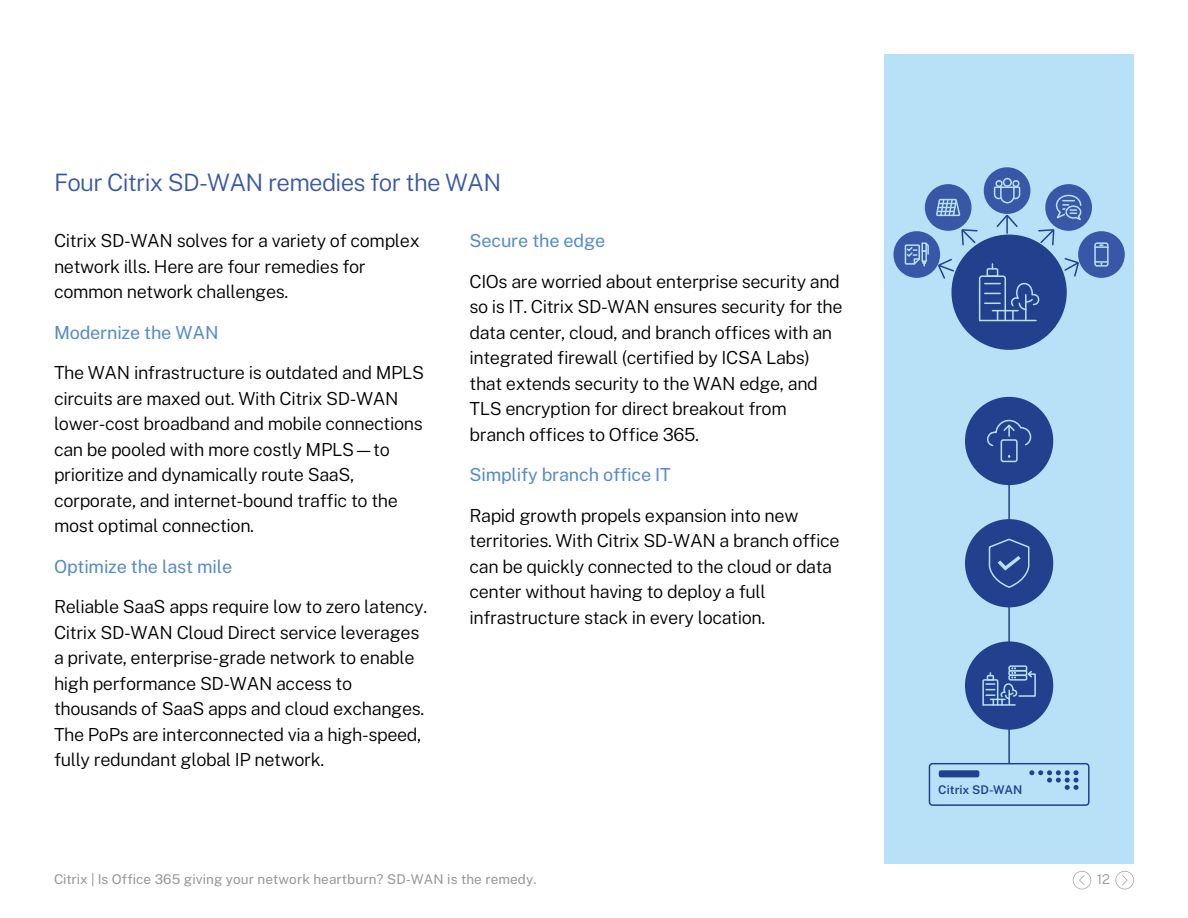
<style>
.page{position:relative;width:1188px;height:918px;background:#fff}
.page>*{position:absolute;margin:0;border:0;box-sizing:border-box;transform-origin:0 0}
.t1{font:300 24px "Public Sans";letter-spacing:-.03em;color:#3857a7}
.t2{font:300 18px/25.5px "Public Sans";letter-spacing:-.02em;color:#000}
.t3{font:18px "Public Sans";letter-spacing:-.01em;color:#568bc8}
.t4{font:13.5px "Public Sans";letter-spacing:.005em;color:#979797}
.t5{font:300 13.5px "Public Sans";color:#979797}
.t6{font:600 12px "Public Sans";color:#22408d}
</style>
<div class="page">
<div style="left:884px;top:54px;width:250px;height:810px;background:#b8e1f8"></div>
<div style="left:951px;top:235px;width:116px;height:115px;background:#22408d;border-radius:50%"></div>
<div style="left:984px;top:167px;width:46px;height:47px;background:#3857a7;border-radius:50%"></div>
<div style="left:893px;top:231px;width:47px;height:47px;background:#3857a7;border-radius:50%"></div>
<div style="left:1045px;top:184px;width:47px;height:47px;background:#3857a7;border-radius:50%"></div>
<div style="left:1078px;top:231px;width:47px;height:47px;background:#3857a7;border-radius:50%"></div>
<div style="left:1094px;top:242px;width:15px;height:25px;border:2px solid #b8e1f8;border-radius:2px"></div>
<svg style="left:1095px;top:261px;width:13px;height:5px"></svg>
<svg style="left:1095px;top:244px;width:13px;height:4px"></svg>
<div style="left:1003px;top:178px;width:9px;height:9px;border:2px solid #b8e1f8;border-radius:50%"></div>
<div style="left:1012px;top:180px;width:8px;height:7px;border:2px solid #b8e1f8;border-radius:50%"></div>
<div style="left:996px;top:180px;width:7px;height:7px;border:2px solid #b8e1f8;border-radius:50%"></div>
<svg style="left:904px;top:183px;width:179px;height:139px"></svg>
<hr style="left:1008px;top:482px;width:2px;height:282px;background:#22408d">
<div style="left:965px;top:519px;width:88px;height:88px;background:#22408d;border-radius:50%"></div>
<svg style="left:988px;top:538px;width:42px;height:50px"></svg>
<div style="left:965px;top:641px;width:88px;height:89px;background:#22408d;border-radius:50%"></div>
<div style="left:1008px;top:665px;width:19px;height:6px;border:2px solid #b8e1f8;border-radius:2px"></div>
<svg style="left:982px;top:667px;width:54px;height:39px"></svg>
<div style="left:965px;top:397px;width:88px;height:88px;background:#22408d;border-radius:50%"></div>
<div style="left:1001px;top:439px;width:17px;height:23px;border:2px solid #b8e1f8;border-radius:2px"></div>
<svg style="left:987px;top:419px;width:44px;height:28px"></svg>
<div style="left:929px;top:763px;width:161px;height:43px;border:2px solid #22408d;border-radius:3px"></div>
<div style="left:939px;top:770px;width:40px;height:7px;background:#22408d;border-radius:2px"></div>
<svg style="left:1029px;top:770px;width:50px;height:20px"></svg>
<svg style="left:1073px;top:871px;width:18px;height:18px"></svg>
<svg style="left:1116px;top:871px;width:18px;height:18px"></svg>
<h1 class="t1" style="left:54px;top:164px;width:449px">Four Citrix SD-WAN remedies for the WAN</h1>
<p class="t2" style="left:54px;top:227px;width:367px">Citrix SD-WAN solves for a variety of complex network ills. Here are four remedies for common network challenges.</p>
<p class="t3" style="left:54px;top:319px;width:166px">Modernize the WAN</p>
<p class="t2" style="left:54px;top:359px;width:372px">The WAN infrastructure is outdated and MPLS circuits are maxed out. With Citrix SD-WAN lower-cost broadband and mobile connections can be pooled with more costly MPLS—to prioritize and dynamically route SaaS, corporate, and internet-bound traffic to the most optimal connection.</p>
<p class="t3" style="left:54px;top:553px;width:180px">Optimize the last mile</p>
<p class="t2" style="left:54px;top:593px;width:375px">Reliable SaaS apps require low to zero latency.<br>Citrix SD-WAN Cloud Direct service leverages a private, enterprise-grade network to enable high performance SD-WAN access to thousands of SaaS apps and cloud exchanges.<br>The PoPs are interconnected via a high-speed, fully redundant global IP network.</p>
<p class="t3" style="left:470px;top:227px;width:137px">Secure the edge</p>
<p class="t2" style="left:470px;top:267px;width:375px">CIOs are worried about enterprise security and so is IT. Citrix SD-WAN ensures security for the data center, cloud, and branch offices with an integrated firewall (certified by ICSA Labs) that extends security to the WAN edge, and TLS encryption for direct breakout from branch offices to Office 365.</p>
<p class="t3" style="left:470px;top:461px;width:203px">Simplify branch office IT</p>
<p class="t2" style="left:470px;top:501px;width:372px">Rapid growth propels expansion into new territories. With Citrix SD-WAN a branch office can be quickly connected to the cloud or data center without having to deploy a full infrastructure stack in every location.</p>
<p class="t6" style="left:938px;top:781px;width:85px">Citrix SD-WAN</p>
<p class="t4" style="left:54px;top:869px;width:484px">Citrix | Is Office 365 giving your network heartburn? SD-WAN is the remedy.</p>
<p class="t5" style="left:1097px;top:870px;width:15px">12</p>
</div>
